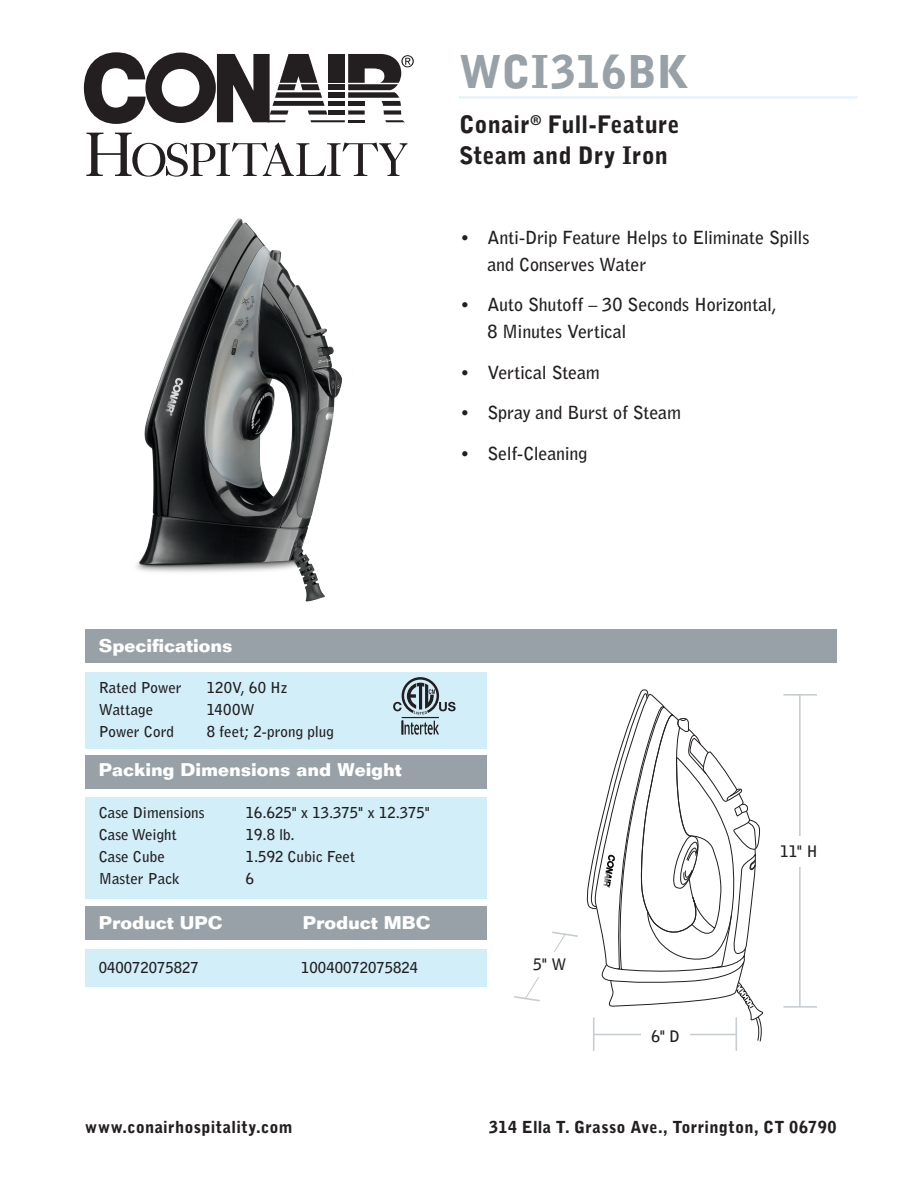
<style>
.page{position:relative;width:918px;height:1188px;background:#fff}
.page>*{position:absolute;margin:0;border:0;box-sizing:border-box;transform-origin:0 0}
.model_description{font:900 45px "Bell Gothic Std";color:#97a1a7}
.t1{font:900 24px/31.5px "Bell Gothic Std";letter-spacing:.015em;color:#231f20}
.bullets_features{font:700 18px/27px "Bell Gothic Std";letter-spacing:-.01em;color:#231f20}
.t2{font:700 18px "Folio Std";color:#fff}
.t3{font:900 16.5px "Bell Gothic Std";letter-spacing:.02em;color:#231f20}
.t4{font:700 15.75px "Bell Gothic Std";color:#231f20}
.bullets_features-2{font:700 15px "Bell Gothic Std";color:#231f20}
</style>
<div class="page">
<div style="left:85px;top:630px;width:752px;height:33px;background:#97a1a7"></div>
<div style="left:85px;top:949px;width:402px;height:38px;background:#d2eef9"></div>
<div style="left:85px;top:797px;width:402px;height:102px;background:#d2eef9"></div>
<div style="left:85px;top:672px;width:402px;height:76px;background:#d2eef9"></div>
<div style="left:85px;top:755px;width:402px;height:34px;background:#97a1a7"></div>
<div style="left:85px;top:907px;width:402px;height:33px;background:#97a1a7"></div>
<img style="left:136px;top:218px;width:206px;height:384px">
<hr style="left:402px;top:717px;width:37px;height:1px;background:#231f20">
<svg style="left:402px;top:721px;width:37px;height:14px"></svg>
<svg style="left:393px;top:677px;width:63px;height:38px"></svg>
<svg style="left:84px;top:52px;width:330px;height:72px"></svg>
<svg style="left:86px;top:133px;width:321px;height:44px"></svg>
<hr style="left:459px;top:96px;width:399px;height:3px;background:#e0f3fa">
<hr style="left:799px;top:695px;width:2px;height:312px;background:#c7cdd1">
<hr style="left:783px;top:694px;width:34px;height:2px;background:#c7cdd1">
<hr style="left:783px;top:1006px;width:34px;height:2px;background:#c7cdd1">
<div style="left:764px;top:836px;width:70px;height:30px;background:#fff"></div>
<hr style="left:593px;top:1017px;width:2px;height:34px;background:#c7cdd1">
<hr style="left:736px;top:1017px;width:1px;height:34px;background:#c7cdd1">
<svg style="left:514px;top:689px;width:249px;height:353px"></svg>
<p class="model_description" style="left:459px;top:45px;width:232px">WCI316BK</p>
<p class="t1" style="left:459px;top:109px;width:222px">Conair<sup>®</sup> Full-Feature<br>Steam and Dry Iron</p>
<p class="bullets_features" style="left:487px;top:224px;width:324px;text-indent:-27px">• Anti-Drip Feature Helps to Eliminate Spills and Conserves Water</p>
<p class="bullets_features" style="left:487px;top:291px;width:291px;text-indent:-27px">• Auto Shutoff – 30 Seconds Horizontal,<br>8 Minutes Vertical</p>
<p class="bullets_features" style="left:460px;top:359px;width:141px">• Vertical Steam</p>
<p class="bullets_features" style="left:460px;top:399px;width:222px">• Spray and Burst of Steam</p>
<p class="bullets_features" style="left:460px;top:440px;width:129px">• Self-Cleaning</p>
<p class="t2" style="left:99px;top:635px;width:135px">Specifications</p>
<p class="bullets_features-2" style="left:99px;top:679px;width:85px">Rated Power</p>
<p class="bullets_features-2" style="left:207px;top:679px;width:82px">120V, 60 Hz</p>
<p class="bullets_features-2" style="left:99px;top:701px;width:56px">Wattage</p>
<p class="bullets_features-2" style="left:207px;top:701px;width:49px">1400W</p>
<p class="bullets_features-2" style="left:99px;top:722px;width:77px">Power Cord</p>
<p class="bullets_features-2" style="left:207px;top:722px;width:129px">8 feet; 2-prong plug</p>
<p class="t2" style="left:99px;top:759px;width:304px">Packing Dimensions and Weight</p>
<p class="bullets_features-2" style="left:99px;top:804px;width:107px">Case Dimensions</p>
<p class="bullets_features-2" style="left:246px;top:804px;width:186px">16.625" x 13.375" x 12.375"</p>
<p class="bullets_features-2" style="left:99px;top:826px;width:79px">Case Weight</p>
<p class="bullets_features-2" style="left:246px;top:826px;width:50px">19.8 lb.</p>
<p class="bullets_features-2" style="left:99px;top:847px;width:68px">Case Cube</p>
<p class="bullets_features-2" style="left:246px;top:847px;width:111px">1.592 Cubic Feet</p>
<p class="bullets_features-2" style="left:99px;top:869px;width:82px">Master Pack</p>
<p class="bullets_features-2" style="left:246px;top:869px;width:10px">6</p>
<p class="t2" style="left:99px;top:912px;width:125px">Product UPC</p>
<p class="t2" style="left:303px;top:912px;width:129px">Product MBC</p>
<p class="bullets_features-2" style="left:99px;top:959px;width:102px">040072075827</p>
<p class="bullets_features-2" style="left:301px;top:959px;width:118px">10040072075824</p>
<p class="t4" style="left:533px;top:955px;width:35px">5" W</p>
<p class="t4" style="left:652px;top:1026px;width:30px">6" D</p>
<p class="t4" style="left:780px;top:842px;width:39px">11" H</p>
<p class="t3" style="left:85px;top:1118px;width:209px">www.conairhospitality.com</p>
<p class="t3" style="left:489px;top:1118px;width:349px">314 Ella T. Grasso Ave., Torrington, CT 06790</p>
</div>
